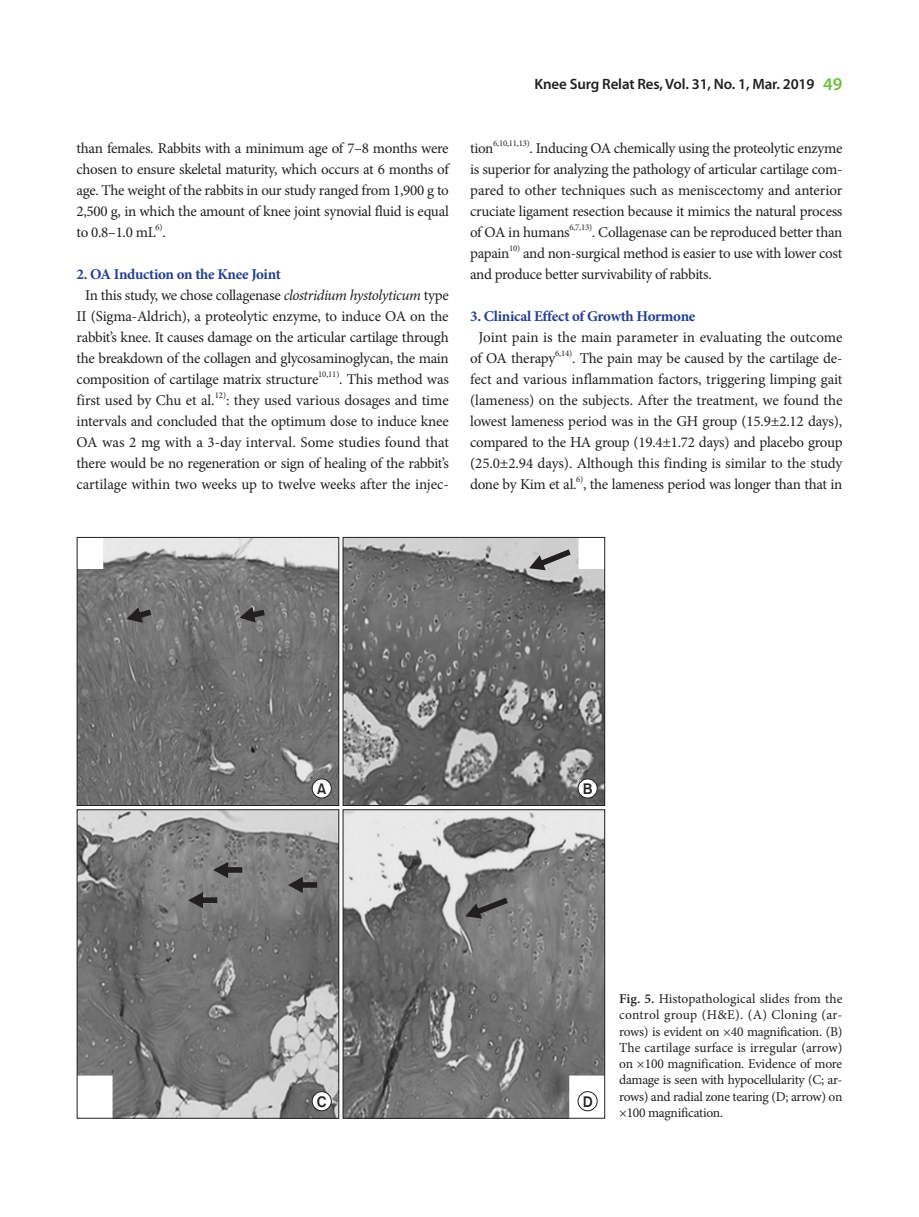
<style>
.page{position:relative;width:919px;height:1217px;background:#fff}
.page>*{position:absolute;margin:0;border:0;box-sizing:border-box;transform-origin:0 0}
.t1{font:15px/21px "Minion Pro";letter-spacing:-.02em;color:#231f20;text-align:justify}
.t2{font:15px/21px "Minion Pro";color:#231f20}
.t3{font:700 15px "Minion Pro";letter-spacing:-.02em;color:#253f8e}
.t4{font:600 15px "Myriad Pro";letter-spacing:-.01em;color:#231f20}
.t5{font:15px "Gothic 725 BT Bold A";color:#231f20}
.t6{font:13.5px/16.2px "Minion Pro";letter-spacing:-.02em;color:#231f20;text-align:justify}
.t7{font:8.7px "Minion Pro";letter-spacing:-.02em;color:#231f20}
.s1{font-style:italic}
.s2{font-size:18px;color:#71bf44}
.s3{font-weight:600}
</style>
<div class="page">
<svg style="left:77px;top:537px;width:528px;height:581px;background:#828282"></svg>
<div style="left:312px;top:778px;width:19px;height:19px;background:#fff;border-radius:50%"></div>
<div style="left:312px;top:778px;width:19px;height:20px;border:1px solid #231f20;border-radius:50%"></div>
<div style="left:578px;top:778px;width:19px;height:19px;background:#fff;border-radius:50%"></div>
<div style="left:577px;top:778px;width:20px;height:20px;border:1px solid #231f20;border-radius:50%"></div>
<div style="left:312px;top:1091px;width:19px;height:19px;background:#fff;border-radius:50%"></div>
<div style="left:312px;top:1091px;width:19px;height:19px;border:1px solid #231f20;border-radius:50%"></div>
<div style="left:578px;top:1091px;width:19px;height:19px;background:#fff;border-radius:50%"></div>
<div style="left:577px;top:1091px;width:20px;height:19px;border:1px solid #231f20;border-radius:50%"></div>
<svg style="left:126px;top:605px;width:31px;height:18px"></svg>
<svg style="left:239px;top:605px;width:32px;height:17px"></svg>
<svg style="left:529px;top:544px;width:48px;height:27px"></svg>
<div style="left:223px;top:867px;width:19px;height:5px;background:#231f20"></div>
<svg style="left:213px;top:861px;width:15px;height:16px"></svg>
<div style="left:298px;top:882px;width:19px;height:5px;background:#231f20"></div>
<svg style="left:288px;top:876px;width:15px;height:16px"></svg>
<div style="left:198px;top:897px;width:19px;height:5px;background:#231f20"></div>
<svg style="left:188px;top:891px;width:15px;height:17px"></svg>
<svg style="left:465px;top:892px;width:49px;height:27px"></svg>
<p class="t1" style="left:77px;top:137px;width:374px">than females. Rabbits with a minimum age of 7–8 months were chosen to ensure skeletal maturity, which occurs at 6 months of age. The weight of the rabbits in our study ranged from 1,900 g to 2,500 g, in which the amount of knee joint synovial fluid is equal to 0.8–1.0 mL .</p>
<p class="t7" style="left:155px;top:221px;width:9px">6)</p>
<p class="t3" style="left:77px;top:263px;width:206px">2. OA Induction on the Knee Joint</p>
<p class="t1" style="left:85px;top:284px;width:365px">In this study, we chose collagenase <span class="s1">clostridium hystolyticum</span> type</p>
<p class="t1" style="left:77px;top:305px;width:373px">II (Sigma-Aldrich), a proteolytic enzyme, to induce OA on the</p>
<p class="t1" style="left:77px;top:326px;width:374px">rabbit’s knee. It causes damage on the articular cartilage through</p>
<p class="t1" style="left:77px;top:347px;width:374px">the breakdown of the collagen and glycosaminoglycan, the main</p>
<p class="t1" style="left:77px;top:368px;width:243px">composition of cartilage matrix structure</p>
<p class="t7" style="left:318px;top:368px;width:23px">10,11)</p>
<p class="t1" style="left:339px;top:368px;width:111px">. This method was</p>
<p class="t1" style="left:77px;top:389px;width:140px">first used by Chu et al.</p>
<p class="t7" style="left:215px;top:389px;width:13px">12)</p>
<p class="t1" style="left:77px;top:389px;width:374px;text-indent:149px">: they used various dosages and time intervals and concluded that the optimum dose to induce knee OA was 2 mg with a 3-day interval. Some studies found that there would be no regeneration or sign of healing of the rabbit’s cartilage within two weeks up to twelve weeks after the injec-</p>
<p class="t4" style="left:534px;top:74px;width:309px">Knee Surg Relat Res, Vol. 31, No. 1, Mar. 2019 <span class="s2">49</span></p>
<p class="t1" style="left:470px;top:137px;width:25px">tion</p>
<p class="t7" style="left:493px;top:137px;width:38px">6,10,11,13)</p>
<p class="t1" style="left:470px;top:137px;width:374px;text-indent:59px">. Inducing OA chemically using the proteolytic enzyme is superior for analyzing the pathology of articular cartilage com&shy;pared to other techniques such as meniscectomy and anterior cruciate ligament resection because it mimics the natural process of OA in humans</p>
<p class="t7" style="left:569px;top:221px;width:24px">6,7,13)</p>
<p class="t1" style="left:592px;top:221px;width:252px">. Collagenase can be reproduced better than</p>
<p class="t1" style="left:470px;top:242px;width:41px">papain</p>
<p class="t7" style="left:509px;top:242px;width:13px">10)</p>
<p class="t1" style="left:470px;top:242px;width:373px;text-indent:53px">and non-surgical method is easier to use with lower cost and produce better survivability of rabbits.</p>
<p class="t3" style="left:470px;top:305px;width:227px">3. Clinical Effect of Growth Hormone</p>
<p class="t2" style="left:470px;top:326px;width:374px;text-indent:9px">Joint pain is the main parameter in evaluating the outcome of OA therapy</p>
<p class="t7" style="left:555px;top:347px;width:19px">6,14)</p>
<p class="t1" style="left:470px;top:347px;width:374px;text-indent:102px">. The pain may be caused by the cartilage de&shy;fect and various inflammation factors, triggering limping gait (lameness) on the subjects. After the treatment, we found the lowest lameness period was in the GH group (15.9±2.12 days), compared to the HA group (19.4±1.72 days) and placebo group (25.0±2.94 days). Although this finding is similar to the study done by Kim et al. , the lameness period was longer than that in</p>
<p class="t7" style="left:576px;top:473px;width:9px">6)</p>
<p class="t5" style="left:317px;top:779px;width:11px">A</p>
<p class="t5" style="left:582px;top:779px;width:11px">B</p>
<p class="t5" style="left:317px;top:1092px;width:11px">C</p>
<p class="t5" style="left:582px;top:1092px;width:12px">D</p>
<p class="t6" style="left:619px;top:990px;width:225px"><span class="s3">Fig. 5.</span> Histopathological slides from the control group (H&amp;E). (A) Cloning (ar&shy;rows) is evident on ×40 magnification. (B)<br>The cartilage surface is irregular (arrow) on ×100 magnification. Evidence of more damage is seen with hypocellularity (C; ar&shy;rows) and radial zone tearing (D; arrow) on ×100 magnification.</p>
</div>
